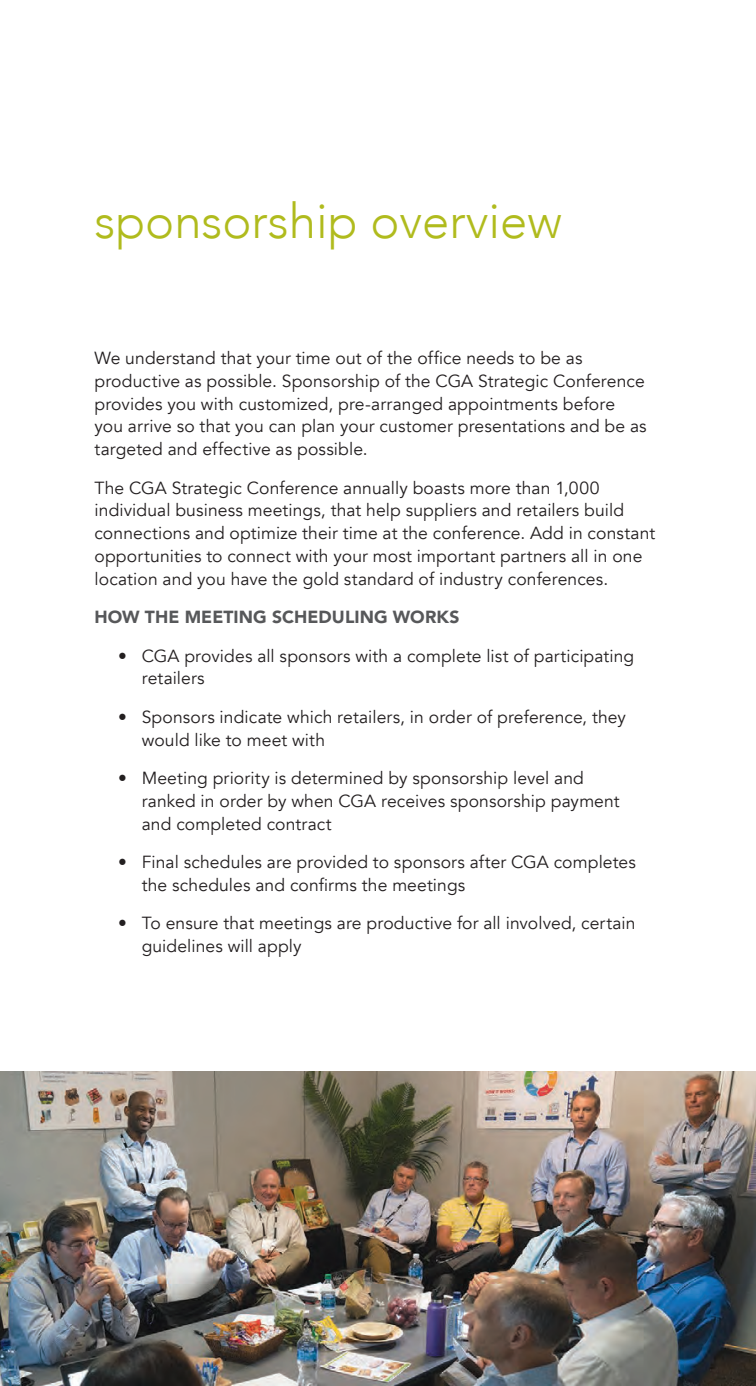
<style>
.page{position:relative;width:756px;height:1386px;background:#fff}
.page>*{position:absolute;margin:0;border:0;box-sizing:border-box;transform-origin:0 0}
.t1{font:300 49px "Avenir";color:#b0bb1d}
.body{font:17.5px/22.8px "Avenir";letter-spacing:.005em;color:#231f20}
.subhead{font:900 17.5px "Avenir";letter-spacing:.005em;color:#57585a}
</style>
<div class="page">
<img style="left:0;top:1071px;width:756px;height:315px">
<p class="t1" style="left:94px;top:192px;width:469px">sponsorship overview</p>
<p class="body" style="left:94px;top:347px;width:554px">We understand that your time out of the office needs to be as productive as possible. Sponsorship of the CGA Strategic Conference provides you with customized, pre-arranged appointments before you arrive so that you can plan your customer presentations and be as targeted and effective as possible.</p>
<p class="body" style="left:94px;top:476px;width:562px">The CGA Strategic Conference annually boasts more than 1,000 individual business meetings, that help suppliers and retailers build connections and optimize their time at the conference. Add in constant opportunities to connect with your most important partners all in one location and you have the gold standard of industry conferences.</p>
<p class="subhead" style="left:94px;top:602px;width:367px">HOW THE MEETING SCHEDULING WORKS</p>
<p class="body" style="left:142px;top:644px;width:494px;text-indent:-24px">• CGA provides all sponsors with a complete list of participating retailers</p>
<p class="body" style="left:142px;top:706px;width:486px;text-indent:-24px">• Sponsors indicate which retailers, in order of preference, they would like to meet with</p>
<p class="body" style="left:142px;top:767px;width:480px;text-indent:-24px">• Meeting priority is determined by sponsorship level and ranked in order by when CGA receives sponsorship payment and completed contract</p>
<p class="body" style="left:142px;top:851px;width:496px;text-indent:-24px">• Final schedules are provided to sponsors after CGA completes the schedules and confirms the meetings</p>
<p class="body" style="left:142px;top:912px;width:495px;text-indent:-24px">• To ensure that meetings are productive for all involved, certain guidelines will apply</p>
</div>
